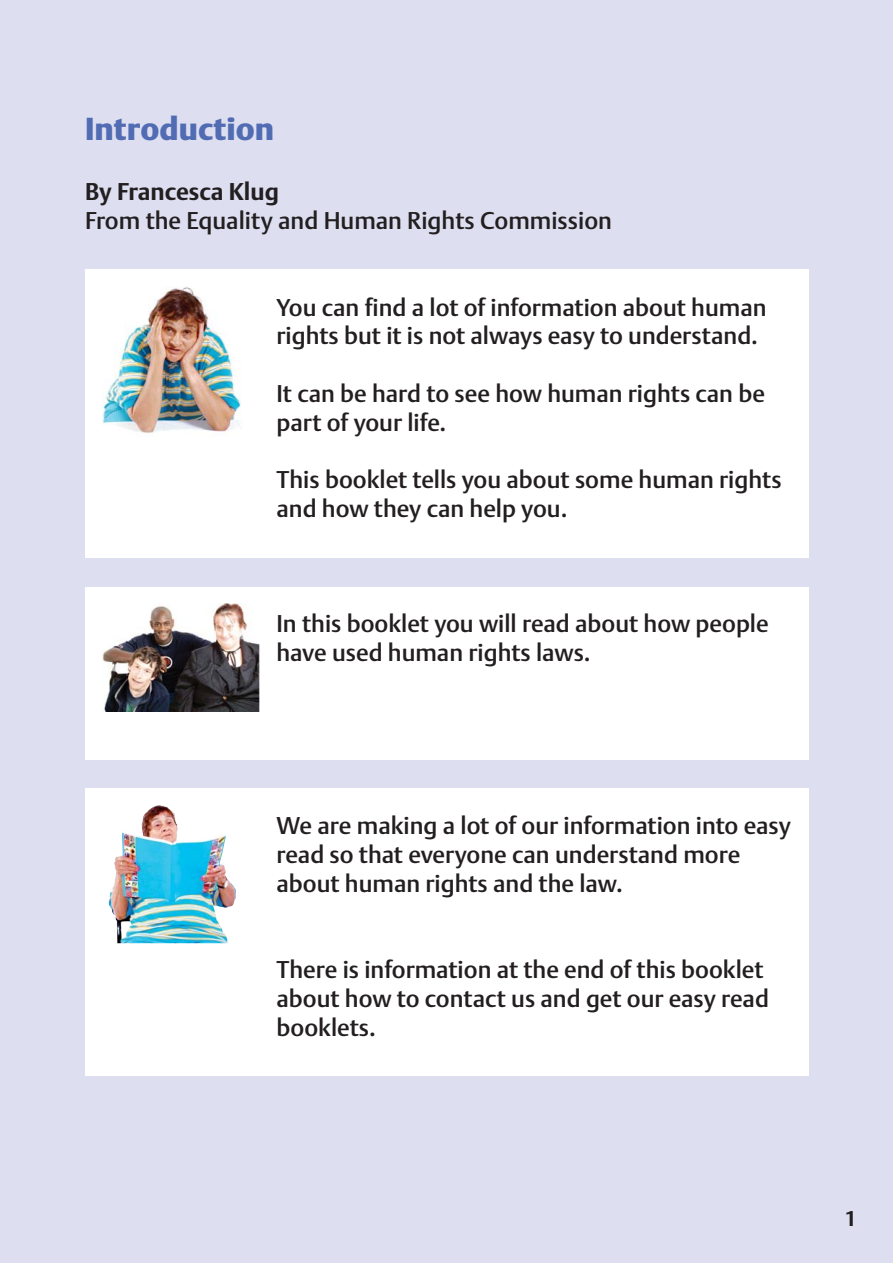
<style>
.page{position:relative;width:893px;height:1263px;background:#fff}
.page>*{position:absolute;margin:0;border:0;box-sizing:border-box;transform-origin:0 0}
.t1{font:31.5px "DTL Argo T Black";color:#526cb3}
.t2{font:24px/28.8px "DTL Argo T Medium";color:#231f20}
.t3{font:700 21px "DTL Argo T";color:#231f20}
.s1{font-family:"DTL Argo T";font-weight:700}
</style>
<div class="page">
<div style="left:0;top:0;width:892px;height:1263px;background:#dddff1"></div>
<div style="left:85px;top:270px;width:723px;height:288px;background:#fff"></div>
<div style="left:85px;top:587px;width:723px;height:173px;background:#fff"></div>
<div style="left:85px;top:788px;width:723px;height:288px;background:#fff"></div>
<img style="left:102px;top:287px;width:139px;height:146px">
<img style="left:102px;top:604px;width:157px;height:108px">
<img style="left:108px;top:805px;width:128px;height:138px">
<img style="left:166px;top:807px;width:60px;height:53px">
<h1 class="t1" style="left:85px;top:115px;width:190px">Introduction</h1>
<h2 class="t2" style="left:85px;top:180px;width:528px"><span class="s1">By Francesca Klug<br></span>From the Equality and Human Rights Commission</h2>
<p class="t2" style="left:276px;top:295px;width:491px">You can find a lot of information about human rights but it is not always easy to understand.</p>
<p class="t2" style="left:276px;top:381px;width:490px">It can be hard to see how human rights can be part of your life.</p>
<p class="t2" style="left:276px;top:468px;width:506px">This booklet tells you about some human rights and how they can help you.</p>
<p class="t2" style="left:276px;top:612px;width:494px">In this booklet you will read about how people have used human rights laws.</p>
<p class="t2" style="left:276px;top:813px;width:516px">We are making a lot of our information into easy read so that everyone can understand more about human rights and the law.</p>
<p class="t2" style="left:276px;top:957px;width:494px">There is information at the end of this booklet about how to contact us and get our easy read booklets.</p>
<p class="t3" style="left:844px;top:1210px;width:13px">1</p>
</div>
